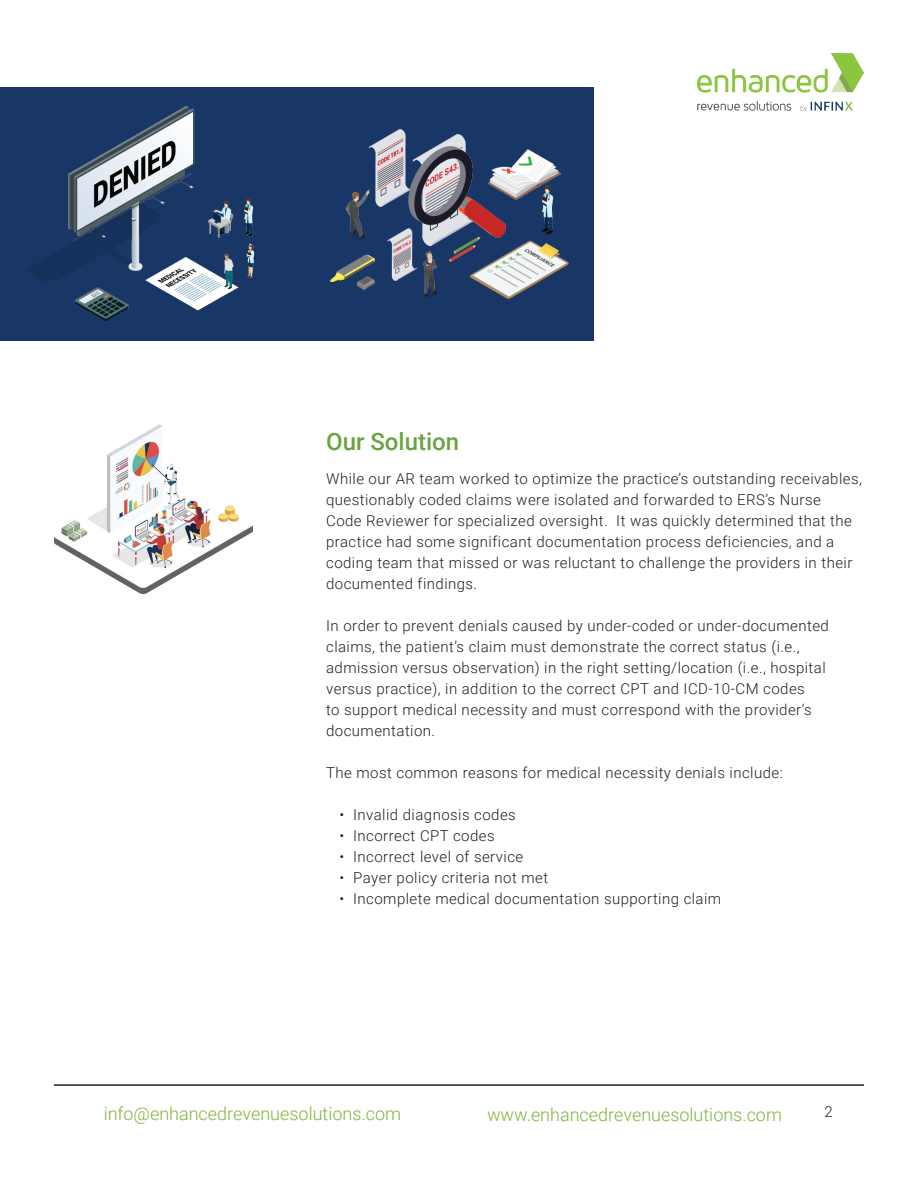
<style>
.page{position:relative;width:918px;height:1188px;background:#fff}
.page>*{position:absolute;margin:0;border:0;box-sizing:border-box;transform-origin:0 0}
.t1{font:500 24px "Roboto";color:#6aa442}
.t2{font:300 18px "Roboto";color:#83b240}
.t3{font:300 15px/21px "Roboto";letter-spacing:.03em;color:#231f20}
</style>
<div class="page">
<hr style="left:54px;top:1084px;width:810px;height:2px;background:#231f20">
<img style="left:697px;top:54px;width:167px;height:58px">
<div style="left:0;top:87px;width:594px;height:254px;background:#193766"></div>
<img style="left:329px;top:129px;width:240px;height:171px">
<img style="left:25px;top:106px;width:230px;height:215px">
<img style="left:54px;top:424px;width:198px;height:169px">
<h1 class="t1" style="left:326px;top:424px;width:135px">Our Solution</h1>
<p class="t3" style="left:326px;top:467px;width:537px">While our AR team worked to optimize the practice’s outstanding receivables, questionably coded claims were isolated and forwarded to ERS’s Nurse<br>Code Reviewer for specialized oversight. It was quickly determined that the practice had some significant documentation process deficiencies, and a coding team that missed or was reluctant to challenge the providers in their documented findings.</p>
<p class="t3" style="left:326px;top:614px;width:504px">In order to prevent denials caused by under-coded or under-documented claims, the patient’s claim must demonstrate the correct status (i.e., admission versus observation) in the right setting/location (i.e., hospital versus practice), in addition to the correct CPT and ICD-10-CM codes<br>to support medical necessity and must correspond with the provider’s documentation.</p>
<p class="t3" style="left:326px;top:761px;width:458px">The most common reasons for medical necessity denials include:</p>
<p class="t3" style="left:340px;top:803px;width:178px">• Invalid diagnosis codes</p>
<p class="t3" style="left:340px;top:824px;width:157px">• Incorrect CPT codes</p>
<p class="t3" style="left:340px;top:845px;width:185px">• Incorrect level of service</p>
<p class="t3" style="left:340px;top:866px;width:210px">• Payer policy criteria not met</p>
<p class="t3" style="left:340px;top:887px;width:383px">• Incomplete medical documentation supporting claim</p>
<p class="t2" style="left:104px;top:1101px;width:299px">info@enhancedrevenuesolutions.com</p>
<p class="t2" style="left:487px;top:1102px;width:296px">www.enhancedrevenuesolutions.com</p>
<p class="t3" style="left:825px;top:1100px;width:10px">2</p>
</div>
